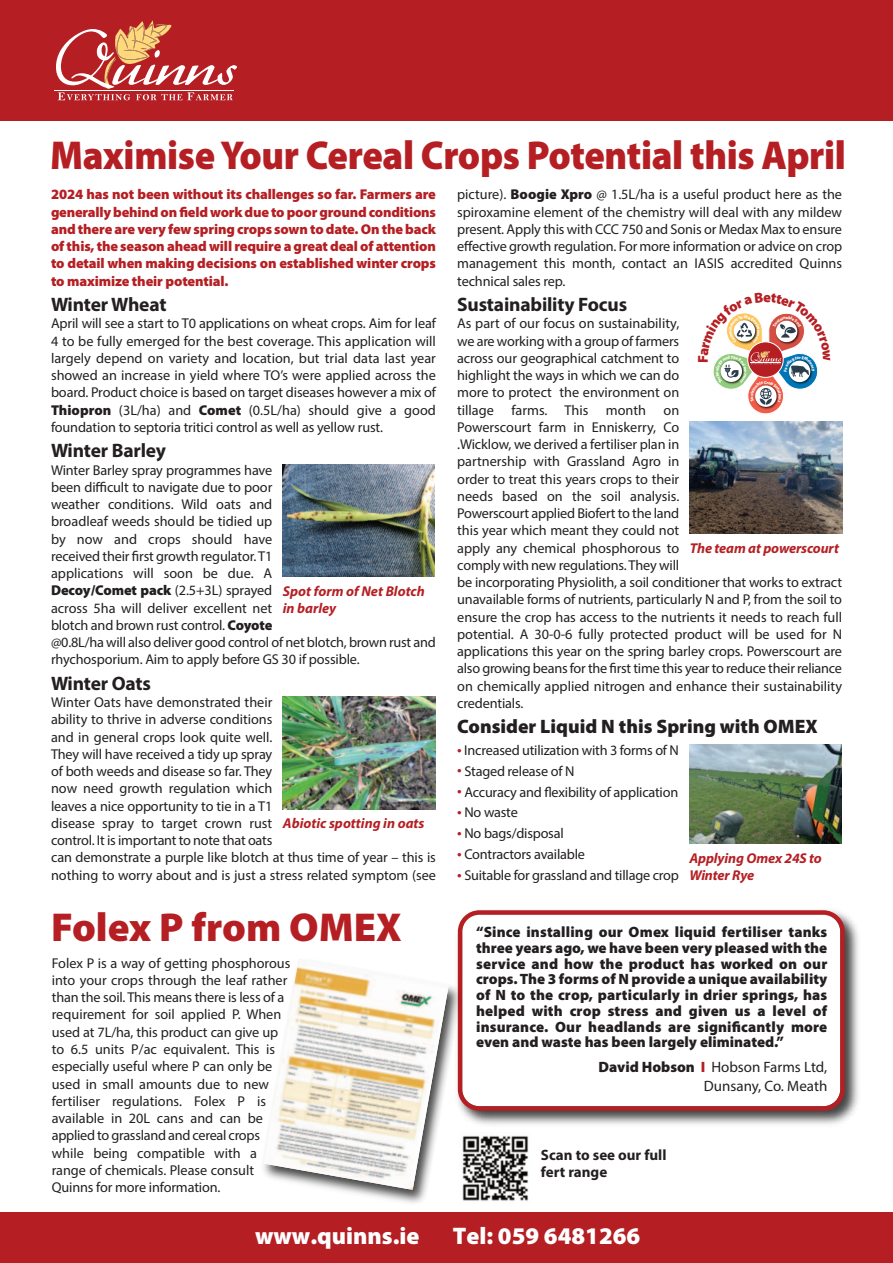
<style>
.page{position:relative;width:893px;height:1263px;background:#fff}
.page>*{position:absolute;margin:0;border:0;box-sizing:border-box;transform-origin:0 0}
.t1{font:900 40.5px "Myriad Pro";letter-spacing:-.01em;color:#b51f23;scale:.94 1}
.t2{font:900 40.5px "Myriad Pro";letter-spacing:-.01em;color:#b51f23}
.t3{font:900 24px "Myriad Pro";color:#fff}
.t4{font:700 19.5px "Myriad Pro";letter-spacing:-.01em;color:#231f20}
.t5{font:900 19.5px "Myriad Pro";color:#231f20}
.t6{font:900 15px/15.8px "Myriad Pro";color:#231f20;text-align:justify}
.t7{font:15px/18.8px "Myriad Pro";color:#231f20;text-align:right}
.t8{font:700 15px/16.5px "Myriad Pro";color:#231f20}
.t9{font:14.25px/17.2px "Myriad Pro";letter-spacing:-.01em;color:#231f20}
.t10{font:900 14.25px/17.2px "Myriad Pro";letter-spacing:-.01em;color:#b51f23;text-align:justify}
.t11{font:italic 700 14.25px/17.2px "Myriad Pro";letter-spacing:-.005em;color:#b51f23}
.s1{font-weight:900}
.s2{font-size:16.5px;color:#b51f23}
.s3{font-weight:900;color:#b51f23}
</style>
<div class="page">
<div style="left:0;top:0;width:893px;height:120px;background:#b51f23"></div>
<div style="left:0;top:1212px;width:893px;height:51px;background:#b51f23"></div>
<svg style="left:56px;top:20px;width:181px;height:80px"></svg>
<hr style="left:55px;top:90px;width:179px;height:1px;background:#fff">
<img style="left:457px;top:915px;width:402px;height:210px">
<svg style="left:458px;top:910px;width:387px;height:201px"></svg>
<img style="left:340px;top:950px;width:130px;height:253px">
<img style="left:263px;top:958px;width:186px;height:232px">
<img style="left:283px;top:464px;width:151px;height:113px">
<img style="left:283px;top:697px;width:152px;height:112px">
<img style="left:690px;top:421px;width:152px;height:112px">
<img style="left:689px;top:745px;width:153px;height:99px">
<img style="left:459px;top:1132px;width:70px;height:71px">
<svg style="left:713px;top:313px;width:105px;height:101px"></svg>
<h1 class="t1" style="left:50px;top:140px;width:848px">MaximiseYour Cereal Crops Potential this April</h1>
<p class="t10" style="left:51px;top:187px;width:386px">2024 has not been without its challenges so far. Farmers are generally behind on field work due to poor ground conditions and there are very few spring crops sown to date. On the back of this, the season ahead will require a great deal of attention to detail when making decisions on established winter crops to maximize their potential.</p>
<h3 class="t4" style="left:51px;top:297px;width:117px">Winter Wheat</h3>
<p class="t9" style="left:51px;top:316px;width:386px;text-align:justify">April will see a start to T0 applications on wheat crops. Aim for leaf 4 to be fully emerged for the best coverage. This application will largely depend on variety and location, but trial data last year showed an increase in yield where TO’s were applied across the board. Product choice is based on target diseases however a mix of <span class="s1">Thiopron</span> (3L/ha) and <span class="s1">Comet</span> (0.5L/ha) should give a good foundation to septoria tritici control as well as yellow rust.</p>
<h3 class="t4" style="left:51px;top:443px;width:117px">Winter Barley</h3>
<p class="t9" style="left:51px;top:462px;width:386px">Winter Barley spray programmes have<br>been difficult to navigate due to poor<br>weather conditions. Wild oats and<br>broadleaf weeds should be tidied up<br>by now and crops should have<br>received their first growth regulator.T1<br>applications will soon be due. A<br><span class="s1">Decoy/Comet pack</span> (2.5+3L) sprayed<br>across 5ha will deliver excellent net<br>blotch and brown rust control. <span class="s1">Coyote<br></span>@0.8L/ha will also deliver good control of net blotch, brown rust and rhychosporium. Aim to apply before GS 30 if possible.</p>
<h3 class="t4" style="left:51px;top:676px;width:101px">Winter Oats</h3>
<p class="t9" style="left:51px;top:695px;width:386px">Winter Oats have demonstrated their<br>ability to thrive in adverse conditions<br>and in general crops look quite well.<br>They will have received a tidy up spray<br>of both weeds and disease so far. They<br>now need growth regulation which<br>leaves a nice opportunity to tie in a T1<br>disease spray to target crown rust<br>control. It is important to note that oats<br>can demonstrate a purple like blotch at thus time of year – this is nothing to worry about and is just a stress related symptom (see</p>
<p class="t11" style="left:283px;top:583px;width:143px">Spot form of Net Blotch in barley</p>
<p class="t11" style="left:283px;top:816px;width:143px">Abiotic spotting in oats</p>
<h1 class="t2" style="left:51px;top:912px;width:352px">Folex P from OMEX</h1>
<p class="t9" style="left:52px;top:955px;width:240px">Folex P is a way of getting phosphorous into your crops through the leaf rather than the soil. This means there is less of a requirement for soil applied P. When used at 7L/ha, this product can give up to 6.5 units P/ac equivalent. This is especially useful where P can only be used in small amounts due to new fertiliser regulations. Folex P is available in 20L cans and can be applied to grassland and cereal crops while being compatible with a range of chemicals. Please consult Quinns for more information.</p>
<p class="t9" style="left:457px;top:187px;width:386px;text-align:justify">picture). <span class="s1">Boogie Xpro</span> @ 1.5L/ha is a useful product here as the spiroxamine element of the chemistry will deal with any mildew present. Apply this with CCC 750 and Sonis or Medax Max to ensure effective growth regulation. For more information or advice on crop management this month, contact an IASIS accredited Quinns technical sales rep.</p>
<h3 class="t4" style="left:457px;top:297px;width:171px">Sustainability Focus</h3>
<p class="t9" style="left:457px;top:316px;width:386px">As part of our focus on sustainability,<br>we are working with a group of farmers<br>across our geographical catchment to<br>highlight the ways in which we can do<br>more to protect the environment on<br>tillage farms. This month on<br>Powerscourt farm in Enniskerry, Co<br>.Wicklow, we derived a fertiliser plan in<br>partnership with Grassland Agro in<br>order to treat this years crops to their<br>needs based on the soil analysis.<br>Powerscourt applied Biofert to the land<br>this year which meant they could not<br>apply any chemical phosphorous to<br>comply with new regulations.They will<br>be incorporating Physiolith, a soil conditioner that works to extract unavailable forms of nutrients, particularly N and P, from the soil to ensure the crop has access to the nutrients it needs to reach full potential. A 30-0-6 fully protected product will be used for N applications this year on the spring barley crops. Powerscourt are also growing beans for the first time this year to reduce their reliance on chemically applied nitrogen and enhance their sustainability credentials.</p>
<h3 class="t5" style="left:457px;top:719px;width:362px">Consider Liquid N this Spring with OMEX</h3>
<p class="t9" style="left:457px;top:742px;width:223px"><span class="s2">•</span> Increased utilization with 3 forms of N</p>
<p class="t9" style="left:457px;top:763px;width:119px"><span class="s2">•</span> Staged release of N</p>
<p class="t9" style="left:457px;top:784px;width:223px"><span class="s2">•</span> Accuracy and flexibility of application</p>
<p class="t9" style="left:457px;top:805px;width:62px"><span class="s2">•</span> No waste</p>
<p class="t9" style="left:457px;top:826px;width:108px"><span class="s2">•</span> No bags/disposal</p>
<p class="t9" style="left:457px;top:847px;width:129px"><span class="s2">•</span> Contractors available</p>
<p class="t9" style="left:457px;top:868px;width:223px"><span class="s2">•</span> Suitable for grassland and tillage crop</p>
<p class="t11" style="left:690px;top:540px;width:151px">The team at powerscourt</p>
<p class="t11" style="left:689px;top:851px;width:134px">Applying Omex 24S to<br>Winter Rye</p>
<p class="t6" style="left:476px;top:925px;width:353px">“Since installing our Omex liquid fertiliser tanks three years ago, we have been very pleased with the service and how the product has worked on our crops.The 3 forms of N provide a unique availability of N to the crop, particularly in drier springs, has helped with crop stress and given us a level of insurance. Our headlands are significantly more even and waste has been largely eliminated.”</p>
<p class="t7" style="left:598px;top:1059px;width:230px"><span class="s1">David Hobson</span> <span class="s3">I</span> Hobson Farms Ltd,<br>Dunsany, Co. Meath</p>
<p class="t8" style="left:541px;top:1148px;width:127px">Scan to see our full fert range</p>
<h2 class="t3" style="left:255px;top:1227px;width:166px">www.quinns.ie</h2>
<h2 class="t3" style="left:453px;top:1227px;width:189px">Tel: 059 6481266</h2>
</div>
